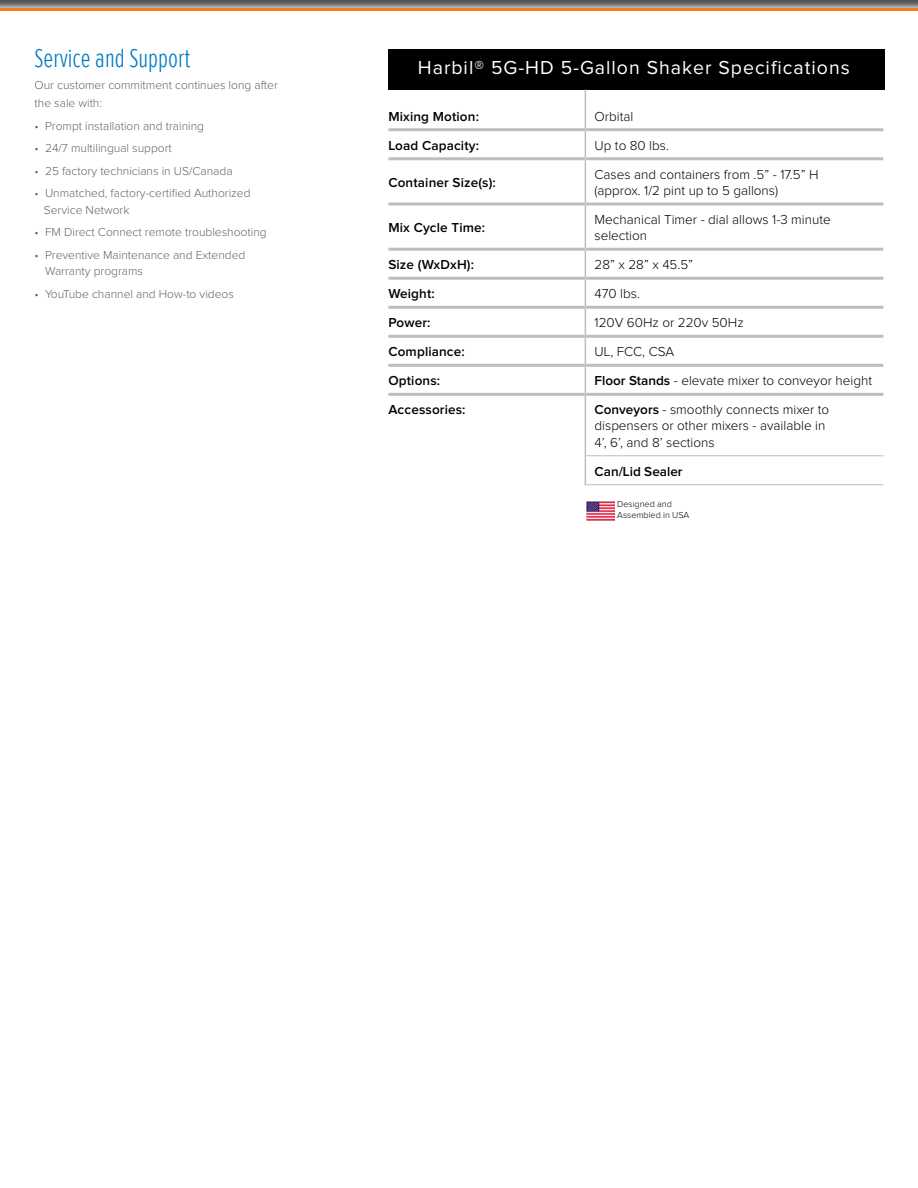
<style>
.page{position:relative;width:918px;height:1188px;background:#fff}
.page>*{position:absolute;margin:0;border:0;box-sizing:border-box;transform-origin:0 0}
.t1{font:300 27px "Proxima Nova Ex Cn";color:#007dc3}
.t2{font:19.5px "Proxima Nova";letter-spacing:.05em;color:#fff}
.t3{font:300 13.5px/16.2px "Proxima Nova";color:#000}
.t4{font:600 13.5px "Proxima Nova";letter-spacing:.01em;color:#000}
.t5{font:300 12px/16.5px "Proxima Nova";color:#636466}
.t6{font:300 9px/10.5px "Proxima Nova";color:#000}
.s1{font-weight:600}
</style>
<div class="page">
<div style="left:0;top:0;width:918px;height:11px;background:#f47b20"></div>
<svg style="left:0;top:0;width:918px;height:8px;background:#797a7c"></svg>
<div style="left:388px;top:49px;width:497px;height:41px;background:#000"></div>
<hr style="left:388px;top:128px;width:197px;height:3px;background:#bcbec0">
<hr style="left:388px;top:157px;width:197px;height:3px;background:#bcbec0">
<hr style="left:388px;top:202px;width:197px;height:3px;background:#bcbec0">
<hr style="left:388px;top:248px;width:197px;height:3px;background:#bcbec0">
<hr style="left:388px;top:277px;width:197px;height:3px;background:#bcbec0">
<hr style="left:388px;top:306px;width:197px;height:3px;background:#bcbec0">
<hr style="left:388px;top:335px;width:197px;height:3px;background:#bcbec0">
<hr style="left:388px;top:393px;width:197px;height:3px;background:#bcbec0">
<hr style="left:585px;top:90px;width:1px;height:38px;background:#bcbec0">
<svg style="left:585px;top:131px;width:1px;height:26px"></svg>
<hr style="left:585px;top:160px;width:1px;height:42px;background:#bcbec0">
<hr style="left:585px;top:205px;width:1px;height:43px;background:#bcbec0">
<svg style="left:585px;top:251px;width:1px;height:142px"></svg>
<hr style="left:585px;top:396px;width:1px;height:60px;background:#bcbec0">
<svg style="left:585px;top:456px;width:1px;height:28px"></svg>
<hr style="left:585px;top:128px;width:298px;height:3px;background:#bcbec0">
<hr style="left:585px;top:157px;width:298px;height:3px;background:#bcbec0">
<hr style="left:585px;top:202px;width:298px;height:3px;background:#bcbec0">
<hr style="left:585px;top:248px;width:298px;height:3px;background:#bcbec0">
<hr style="left:585px;top:277px;width:298px;height:3px;background:#bcbec0">
<hr style="left:585px;top:306px;width:298px;height:3px;background:#bcbec0">
<hr style="left:585px;top:335px;width:298px;height:3px;background:#bcbec0">
<hr style="left:585px;top:393px;width:298px;height:3px;background:#bcbec0">
<hr style="left:585px;top:484px;width:298px;height:1px;background:#bcbec0">
<hr style="left:388px;top:364px;width:197px;height:3px;background:#bcbec0">
<hr style="left:585px;top:364px;width:298px;height:3px;background:#bcbec0">
<hr style="left:586px;top:455px;width:297px;height:1px;background:#bcbec0">
<img style="left:586px;top:501px;width:28px;height:20px">
<h1 class="t1" style="left:35px;top:43px;width:157px">Service and Support</h1>
<p class="t5" style="left:35px;top:77px;width:245px;line-height:18px">Our customer commitment continues long after the sale with:</p>
<p class="t5" style="left:35px;top:118px;width:171px">• Prompt installation and training</p>
<p class="t5" style="left:35px;top:141px;width:139px">• 24/7 multilingual support</p>
<p class="t5" style="left:35px;top:163px;width:200px">• 25 factory technicians in US/Canada</p>
<p class="t5" style="left:44px;top:186px;width:208px;text-indent:-9px">• Unmatched, factory-certified Authorized<br>Service Network</p>
<p class="t5" style="left:35px;top:225px;width:234px">• FM Direct Connect remote troubleshooting</p>
<p class="t5" style="left:45px;top:247px;width:202px;text-indent:-11px">• Preventive Maintenance and Extended<br>Warranty programs</p>
<p class="t5" style="left:35px;top:286px;width:201px">• YouTube channel and How-to videos</p>
<h2 class="t2" style="left:418px;top:59px;width:433px">Harbil® 5G-HD 5-Gallon Shaker Specifications</h2>
<p class="t4" style="left:388px;top:110px;width:92px">Mixing Motion:</p>
<p class="t3" style="left:595px;top:109px;width:40px">Orbital</p>
<p class="t4" style="left:388px;top:139px;width:92px">Load Capacity:</p>
<p class="t3" style="left:595px;top:138px;width:76px">Up to 80 lbs.</p>
<p class="t4" style="left:388px;top:176px;width:109px">Container Size(s):</p>
<p class="t3" style="left:595px;top:167px;width:226px">Cases and containers from .5” - 17.5” H (approx. 1/2 pint up to 5 gallons)</p>
<p class="t4" style="left:388px;top:221px;width:98px">Mix Cycle Time:</p>
<p class="t3" style="left:595px;top:212px;width:238px">Mechanical Timer - dial allows 1-3 minute selection</p>
<p class="t4" style="left:388px;top:258px;width:87px">Size (WxDxH):</p>
<p class="t3" style="left:595px;top:257px;width:100px">28” x 28” x 45.5”</p>
<p class="t4" style="left:388px;top:287px;width:48px">Weight:</p>
<p class="t3" style="left:595px;top:286px;width:47px">470 lbs.</p>
<p class="t4" style="left:388px;top:316px;width:44px">Power:</p>
<p class="t3" style="left:595px;top:315px;width:151px">120V 60Hz or 220v 50Hz</p>
<p class="t4" style="left:388px;top:345px;width:78px">Compliance:</p>
<p class="t3" style="left:595px;top:344px;width:81px">UL, FCC, CSA</p>
<p class="t4" style="left:388px;top:374px;width:53px">Options:</p>
<p class="t3" style="left:595px;top:373px;width:279px"><span class="s1">Floor Stands</span> - elevate mixer to conveyor height</p>
<p class="t4" style="left:388px;top:404px;width:79px">Accessories:</p>
<p class="t3" style="left:595px;top:402px;width:236px"><span class="s1">Conveyors</span> - smoothly connects mixer to dispensers or other mixers - available in<br>4’, 6’, and 8’ sections</p>
<p class="t4" style="left:595px;top:465px;width:90px">Can/Lid Sealer</p>
<p class="t6" style="left:617px;top:500px;width:74px">Designed and<br>Assembled in USA</p>
</div>
